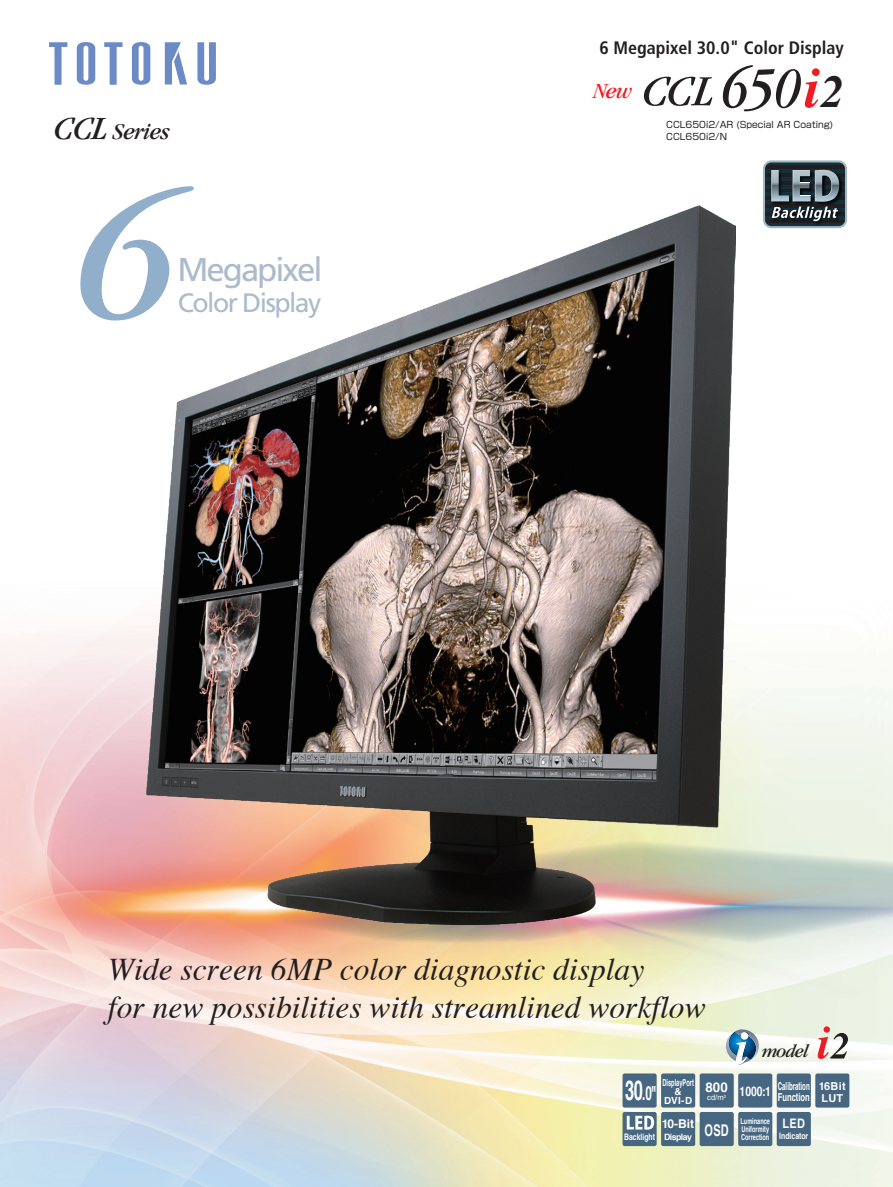
<style>
.page{position:relative;width:893px;height:1187px;background:#fff}
.page>*{position:absolute;margin:0;border:0;box-sizing:border-box;transform-origin:0 0}
.t1{font:italic condensed 185.25px "Garamond";color:#91aecb;scale:1.2 1}
.t2{font:italic condensed 44.4px "Garamond";color:#231f20;scale:1.2 1}
.t3{font:32.85px "Frutiger";letter-spacing:-.06em;color:#acbbcb}
.t4{font:italic 31.5px/37.8px "Times";color:#231f20}
.t5{font:26.55px "Frutiger";letter-spacing:-.06em;color:#acbbcb}
.t6{font:italic condensed 23.4px "Garamond";letter-spacing:-.02em;color:#231f20;scale:1.2 1}
.t7{font:italic condensed 22.2px "Garamond";color:#ee1d23;scale:1.2 1}
.t8{font:700 19.35px "Helvetica";color:#fff;scale:.61 1}
.t9{font:italic condensed 18.3px "Garamond";letter-spacing:-.02em;color:#231f20;scale:1.2 1}
.t10{font:700 condensed 18px "Frutiger";color:#231f20}
.t11{font:700 16.2px "Helvetica";color:#fff;scale:.68 1}
.t12{font:700 13.35px "Helvetica";color:#fff}
.t13{font:700 13.05px "Helvetica";color:#fff;scale:.83 1}
.t14{font:700 12px "Helvetica";color:#fff}
.t15{font:700 10.95px/11.1px "Helvetica";color:#fff;text-align:right;scale:.55 1}
.t16{font:700 10.95px/12.8px "Helvetica";letter-spacing:.03em;color:#fff}
.t17{font:700 9.75px/8.9px "Helvetica";color:#fff;text-align:center}
.t18{font:700 9.6px "Helvetica";color:#fff;scale:.59 1}
.t19{font:9px/12px "Shin Go Pr 5";color:#231f20}
.t20{font:700 8.85px "Helvetica";color:#fff;scale:.77 1}
.t21{font:700 8.7px "Helvetica";letter-spacing:-.06em;color:#fff}
.t22{font:700 8.25px/8.1px "Helvetica";color:#fff;text-align:justify;scale:.68 1}
.t23{font:7.65px "Helvetica";color:#fff}
.s1{font-size:33.45px}
.s2{font-size:59.4px}
.s3{font-family:"Times";font-weight:700;font-stretch:normal;font-size:56.85px;color:#ee1d23}
.s4{font-family:"Times";font-weight:700;font-stretch:normal;font-size:45.3px}
.s5{font-size:13.05px}
.s6{font-size:27.15px}
</style>
<div class="page">
<img style="left:0;top:42px;width:893px;height:1144px">
<svg style="left:49px;top:42px;width:18px;height:43px"></svg>
<svg style="left:77px;top:42px;width:18px;height:43px"></svg>
<svg style="left:104px;top:42px;width:19px;height:43px"></svg>
<svg style="left:132px;top:42px;width:18px;height:43px"></svg>
<svg style="left:197px;top:42px;width:19px;height:43px"></svg>
<svg style="left:165px;top:42px;width:22px;height:42px"></svg>
<svg style="left:818px;top:1026px;width:30px;height:32px"></svg>
<svg style="left:726px;top:1029px;width:33px;height:35px"></svg>
<div style="left:763px;top:160px;width:84px;height:68px;border:2px solid #a4b6c0;border-radius:7px"></div>
<svg style="left:764px;top:161px;width:82px;height:66px;background:#4c5960"></svg>
<img style="left:146px;top:205px;width:589px;height:719px">
<div style="left:623px;top:1073px;width:34px;height:34px;background:#466681;border-radius:2px"></div>
<div style="left:777px;top:1111px;width:34px;height:34px;background:#466681;border-radius:2px"></div>
<div style="left:661px;top:1073px;width:34px;height:34px;background:#466681;border-radius:2px"></div>
<div style="left:738px;top:1073px;width:34px;height:34px;background:#466681;border-radius:2px"></div>
<div style="left:777px;top:1073px;width:34px;height:34px;background:#466681;border-radius:2px"></div>
<div style="left:738px;top:1111px;width:34px;height:34px;background:#466681;border-radius:2px"></div>
<div style="left:700px;top:1073px;width:34px;height:34px;background:#466681;border-radius:2px"></div>
<div style="left:815px;top:1073px;width:34px;height:34px;background:#466681;border-radius:2px"></div>
<div style="left:700px;top:1111px;width:34px;height:34px;background:#466681;border-radius:2px"></div>
<div style="left:623px;top:1111px;width:34px;height:34px;background:#466681;border-radius:2px"></div>
<div style="left:661px;top:1111px;width:34px;height:34px;background:#466681;border-radius:2px"></div>
<svg style="left:627px;top:1115px;width:27px;height:14px"></svg>
<p class="t10" style="left:599px;top:37px;width:246px">6 Megapixel 30.0" Color Display</p>
<p class="t6" style="left:54px;top:118px;width:98px"><span class="s1">CCL</span> Series</p>
<h1 class="t1" style="left:76px;top:156px;width:84px">6</h1>
<p class="t3" style="left:177px;top:250px;width:147px">Megapixel</p>
<p class="t5" style="left:178px;top:287px;width:145px">Color Display</p>
<p class="t7" style="left:593px;top:78px;width:34px">New</p>
<h2 class="t2" style="left:642px;top:66px;width:170px">CCL <span class="s2">650</span><span class="s3">i</span><span class="s4">2</span></h2>
<p class="t19" style="left:666px;top:118px;width:168px">CCL650i2/AR (Special AR Coating)<br>CCL650i2/N</p>
<p class="t4" style="left:108px;top:949px;width:599px">Wide screen 6MP color diagnostic display<br>for new possibilities with streamlined workflow</p>
<p class="t9" style="left:762px;top:1040px;width:40px">model</p>
<p class="t18" style="left:662px;top:1075px;width:55px">DisplayPort</p>
<p class="t17" style="left:664px;top:1087px;width:30px">&amp;<br>DVI-D</p>
<p class="t15" style="left:740px;top:1080px;width:129px"><span class="s5">1000:1</span> Calibration<br>Function</p>
<p class="t22" style="left:741px;top:1116px;width:45px">Luminance Uniformity Correction</p>
<p class="t8" style="left:625px;top:1076px;width:54px"><span class="s6">30</span>.0"</p>
<p class="t12" style="left:705px;top:1076px;width:24px">800</p>
<p class="t23" style="left:707px;top:1091px;width:21px">cd/m<sup>2</sup></p>
<p class="t13" style="left:782px;top:1112px;width:29px">LED</p>
<p class="t14" style="left:662px;top:1114px;width:34px">10-Bit</p>
<p class="t21" style="left:664px;top:1129px;width:30px">Display</p>
<p class="t11" style="left:704px;top:1116px;width:37px">OSD</p>
<p class="t20" style="left:624px;top:1129px;width:42px">Backlight</p>
<p class="t20" style="left:779px;top:1128px;width:39px">Indicator</p>
<p class="t16" style="left:819px;top:1079px;width:28px">16Bit<br>LUT</p>
</div>
